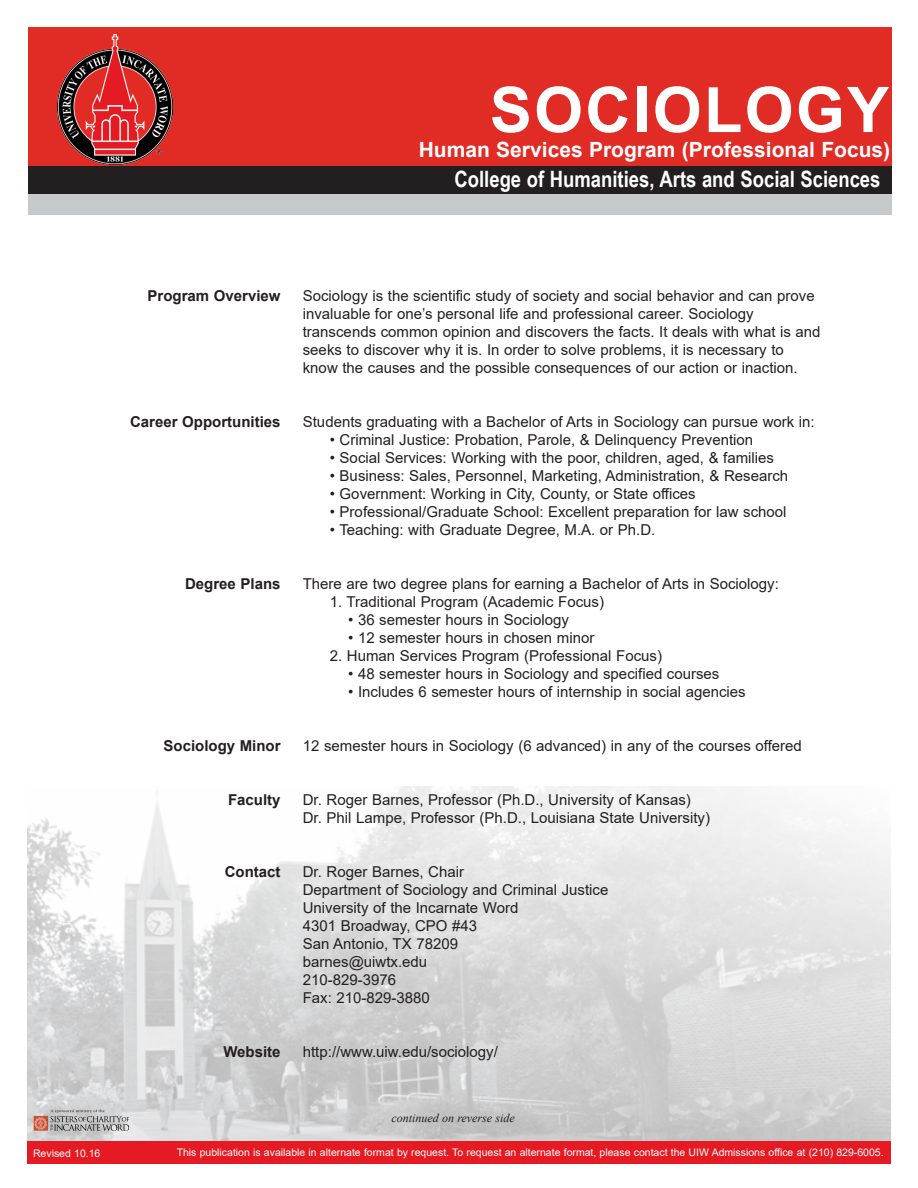
<style>
.page{position:relative;width:918px;height:1188px;background:#fff}
.page>*{position:absolute;margin:0;border:0;box-sizing:border-box;transform-origin:0 0}
.t1{font:700 63px "Arial";letter-spacing:.035em;color:#fff}
.t2{font:700 22.5px "Arial Narrow";color:#fff}
.t3{font:700 21px "Arial";color:#fff}
.t4{font:15px/18px "Arial";color:#231f20}
.t5{font:700 15px "Arial";color:#231f20}
.t6{font:italic 12px "Times New Roman";color:#231f20}
.t7{font:10.5px "Arial";color:#fff}
</style>
<div class="page">
<img style="left:27px;top:786px;width:864px;height:356px">
<div style="left:27px;top:1142px;width:864px;height:22px;background:#e51a23"></div>
<div style="left:28px;top:27px;width:864px;height:149px;background:#e12c26"></div>
<div style="left:28px;top:178px;width:864px;height:37px;background:#c7c8ca"></div>
<div style="left:28px;top:166px;width:864px;height:28px;background:#231f20"></div>
<img style="left:58px;top:35px;width:115px;height:129px">
<img style="left:27px;top:1108px;width:106px;height:29px">
<p class="t1" style="left:490px;top:66px;width:401px">SOCIOLOGY</p>
<p class="t3" style="left:419px;top:135px;width:473px">Human Services Program (Professional Focus)</p>
<p class="t2" style="left:455px;top:162px;width:427px">College of Humanities, Arts and Social Sciences</p>
<p class="t5" style="left:148px;top:285px;width:134px">Program Overview</p>
<p class="t5" style="left:130px;top:411px;width:152px">Career Opportunities</p>
<p class="t5" style="left:185px;top:573px;width:97px">Degree Plans</p>
<p class="t5" style="left:164px;top:735px;width:119px">Sociology Minor</p>
<p class="t5" style="left:228px;top:789px;width:54px">Faculty</p>
<p class="t5" style="left:225px;top:861px;width:57px">Contact</p>
<p class="t5" style="left:223px;top:1041px;width:59px">Website</p>
<p class="t4" style="left:303px;top:287px;width:513px">Sociology is the scientific study of society and social behavior and can prove</p>
<p class="t4" style="left:303px;top:305px;width:519px">invaluable for one’s personal life and professional career. Sociology transcends common opinion and discovers the facts. It deals with what is and</p>
<p class="t4" style="left:303px;top:341px;width:483px">seeks to discover why it is. In order to solve problems, it is necessary to</p>
<p class="t4" style="left:303px;top:359px;width:496px">know the causes and the possible consequences of our action or inaction.</p>
<p class="t4" style="left:303px;top:413px;width:513px">Students graduating with a Bachelor of Arts in Sociology can pursue work in:</p>
<p class="t4" style="left:330px;top:431px;width:425px">• Criminal Justice: Probation, Parole, &amp; Delinquency Prevention</p>
<p class="t4" style="left:330px;top:449px;width:446px">• Social Services: Working with the poor, children, aged, &amp; families</p>
<p class="t4" style="left:330px;top:467px;width:460px">• Business: Sales, Personnel, Marketing, Administration, &amp; Research</p>
<p class="t4" style="left:330px;top:485px;width:367px">• Government: Working in City, County, or State offices</p>
<p class="t4" style="left:330px;top:503px;width:458px">• Professional/Graduate School: Excellent preparation for law school</p>
<p class="t4" style="left:330px;top:521px;width:327px">• Teaching: with Graduate Degree, M.A. or Ph.D.</p>
<p class="t4" style="left:303px;top:575px;width:478px">There are two degree plans for earning a Bachelor of Arts in Sociology:</p>
<p class="t4" style="left:330px;top:593px;width:276px">1. Traditional Program (Academic Focus)</p>
<p class="t4" style="left:348px;top:611px;width:222px">• 36 semester hours in Sociology</p>
<p class="t4" style="left:348px;top:629px;width:248px">• 12 semester hours in chosen minor</p>
<p class="t4" style="left:330px;top:647px;width:334px">2. Human Services Program (Professional Focus)</p>
<p class="t4" style="left:348px;top:665px;width:373px">• 48 semester hours in Sociology and specified courses</p>
<p class="t4" style="left:348px;top:683px;width:399px">• Includes 6 semester hours of internship in social agencies</p>
<p class="t4" style="left:303px;top:737px;width:501px">12 semester hours in Sociology (6 advanced) in any of the courses offered</p>
<p class="t4" style="left:303px;top:791px;width:390px">Dr. Roger Barnes, Professor (Ph.D., University of Kansas)</p>
<p class="t4" style="left:303px;top:809px;width:409px">Dr. Phil Lampe, Professor (Ph.D., Louisiana State University)</p>
<p class="t4" style="left:303px;top:863px;width:163px">Dr. Roger Barnes, Chair</p>
<p class="t4" style="left:303px;top:881px;width:307px">Department of Sociology and Criminal Justice</p>
<p class="t4" style="left:303px;top:899px;width:217px">University of the Incarnate Word</p>
<p class="t4" style="left:303px;top:917px;width:176px">4301 Broadway, CPO #43</p>
<p class="t4" style="left:303px;top:935px;width:157px">San Antonio, TX 78209</p>
<p class="t4" style="left:303px;top:953px;width:126px">barnes@uiwtx.edu</p>
<p class="t4" style="left:303px;top:971px;width:95px">210-829-3976</p>
<p class="t4" style="left:303px;top:989px;width:129px">Fax: 210-829-3880</p>
<p class="t4" style="left:303px;top:1043px;width:197px">http://www.uiw.edu/sociology/</p>
<p class="t6" style="left:392px;top:1110px;width:125px">continued on reverse side</p>
<p class="t7" style="left:33px;top:1146px;width:69px">Revised 10.16</p>
<p class="t7" style="left:177px;top:1145px;width:708px">This publication is available in alternate format by request. To request an alternate format, please contact the UIW Admissions office at (210) 829-6005.</p>
</div>
